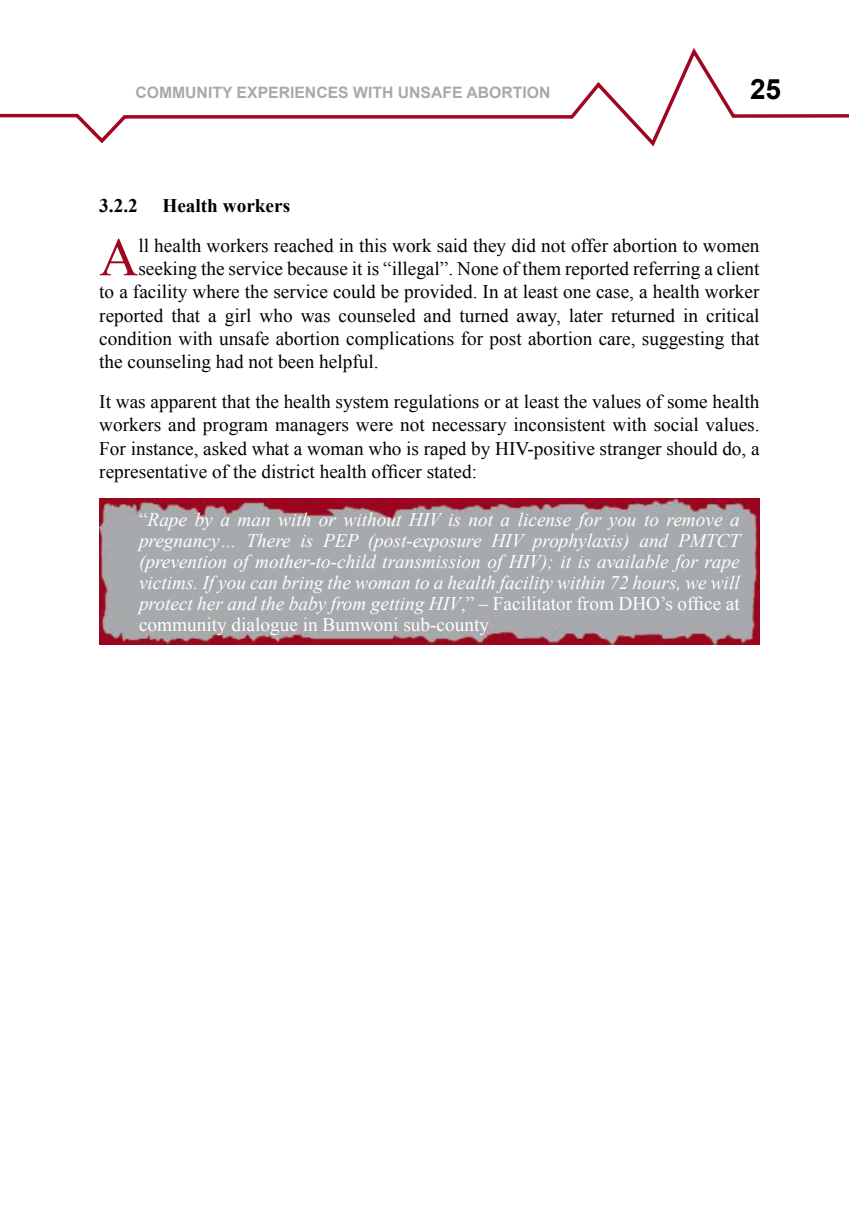
<style>
.page{position:relative;width:849px;height:1211px;background:#fff}
.page>*{position:absolute;margin:0;border:0;box-sizing:border-box;transform-origin:0 0}
.t1{font:54.07px "Times New Roman";color:#9e0621}
.t2{font:700 28px "Arial";color:#000}
.t3{font:19.25px/23.1px "Times New Roman";color:#000;text-align:justify}
.t4{font:italic 19.25px/21px "Times New Roman";color:#fff;text-align:justify}
.t5{font:700 19.25px "Times New Roman";color:#000}
.t6{font:700 15.75px "Arial";color:#a7a9ac}
.s1{font-style:normal}
</style>
<div class="page">
<svg style="left:1px;top:48px;width:847px;height:99px"></svg>
<img style="left:99px;top:498px;width:660px;height:146px">
<p class="t6" style="left:135px;top:82px;width:242px">COMMUNITY EXPERIENCES WITH</p>
<p class="t6" style="left:397px;top:82px;width:103px">UN SAF E ABORTION</p>
<h2 class="t2" style="left:749px;top:70px;width:33px">25</h2>
<p class="t5" style="left:99px;top:192px;width:40px">3.2.2</p>
<p class="t5" style="left:162px;top:192px;width:129px">Health workers</p>
<h1 class="t1" style="left:99px;top:221px;width:41px">A</h1>
<p class="t3" style="left:138px;top:234px;width:622px">ll health workers reached in this work said they did not offer abortion to women</p>
<p class="t3" style="left:138px;top:257px;width:622px">seeking the service because it is “illegal”. None of them reported referring a client</p>
<p class="t3" style="left:99px;top:280px;width:661px">to a facility where the service could be provided. In at least one case, a health worker</p>
<p class="t3" style="left:99px;top:303px;width:661px">reported that a girl who was counseled and turned away, later returned in critical</p>
<p class="t3" style="left:99px;top:326px;width:661px">condition with unsafe abortion complications for post abortion care, suggesting that</p>
<p class="t3" style="left:99px;top:349px;width:281px">the counseling had not been helpful.</p>
<p class="t3" style="left:99px;top:390px;width:661px">It was apparent that the health system regulations or at least the values of some health workers and program managers were not necessary inconsistent with social values.<br>For instance, asked what a woman who is raped by HIV-positive stranger should do, a representative of the district health officer stated:</p>
<p class="t4" style="left:139px;top:508px;width:602px"><span class="s1">“</span>Rape by a man with or without HIV is not a license for you to remove a pregnancy… There is PEP (post-exposure HIV prophylaxis) and PMTCT (prevention of mother-to-child transmission of HIV); it is available for rape victims. If you can bring the woman to a health facility within 72 hours, we will protect her and the baby from getting HIV<span class="s1">,” – Facilitator from DHO’s office at community dialogue in Bumwoni sub-county</span></p>
</div>
